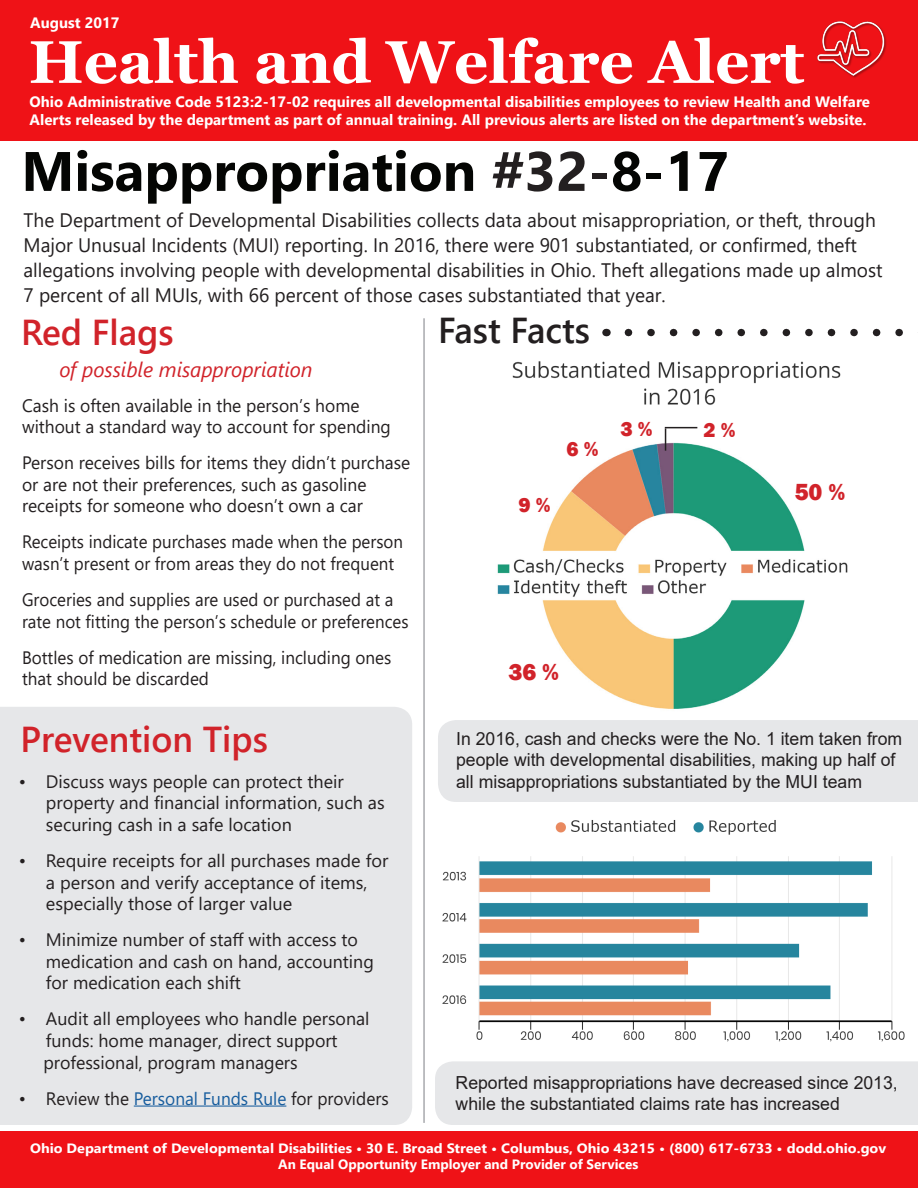
<style>
.page{position:relative;width:918px;height:1188px;background:#fff}
.page>*{position:absolute;margin:0;border:0;box-sizing:border-box;transform-origin:0 0}
.t1{font:700 60px "Georgia";color:#fff}
.t2{font:700 55.5px "Segoe UI";color:#040503}
.t3{font:600 36px "Segoe UI";color:#d1232a}
.t4{font:600 36px "Segoe UI";color:#231f20}
.t5{font:800 24px "Franklin Gothic";color:#d1232a}
.t6{font:italic 21px "Segoe UI";color:#d1232a}
.t7{font:800 21px "Franklin Gothic";color:#d1232a}
.t8{font:19.5px/25.2px "Segoe UI";color:#231f20}
.t9{font:18px/21.6px "Segoe UI";color:#231f20}
.t10{font:18px/21.6px "Arial";color:#231f20}
.t11{font:18px/21.6px "Segoe UI";color:#231f20;scale:.94 1}
.t12{font:18px/21.6px "Segoe UI";color:#231f20;scale:.95 1}
.t13{font:700 15px/18px "Segoe UI";color:#fff}
.t14{font:700 13.5px/16.2px "Segoe UI";color:#fff;text-align:center;scale:1.07 1}
.s1{color:#231f20}
.s2{color:#175d9e}
</style>
<div class="page">
<div style="left:0;top:707px;width:412px;height:418px;background:#e6e7e9"></div>
<div style="left:0;top:0;width:918px;height:140px;background:#ef1217"></div>
<img style="left:817px;top:21px;width:70px;height:57px">
<div style="left:0;top:1131px;width:918px;height:57px;background:#ef1217"></div>
<hr style="left:423px;top:318px;width:2px;height:805px;background:#a8a9ad">
<hr style="left:134px;top:1106px;width:152px;height:1px;background:#175d9e">
<img style="left:497px;top:436px;width:351px;height:273px">
<div style="left:438px;top:720px;width:480px;height:82px;background:#e6e7e9"></div>
<svg style="left:628px;top:329px;width:275px;height:7px"></svg>
<div style="left:435px;top:1061px;width:483px;height:64px;background:#e6e7e9"></div>
<svg style="left:665px;top:428px;width:1px;height:23px"></svg>
<hr style="left:665px;top:427px;width:32px;height:1px;background:#231f20">
<img style="left:512px;top:361px;width:329px;height:44px">
<img style="left:442px;top:820px;width:463px;height:222px">
<p class="t13" style="left:30px;top:13px;width:91px">August 2017</p>
<p class="t1" style="left:29px;top:24px;width:777px">Health and Welfare Alert</p>
<p class="t13" style="left:30px;top:93px;width:842px">Ohio Administrative Code 5123:2-17-02 requires all developmental disabilities employees to review Health and Welfare<br>Alerts released by the department as part of annual training. All previous alerts are listed on the department’s website.</p>
<p class="t2" style="left:21px;top:127px;width:709px">Misappropriation <span class="s1">#32-</span>8-17</p>
<p class="t8" style="left:24px;top:207px;width:861px">The Department of Developmental Disabilities collects data about misappropriation, or theft, through Major Unusual Incidents (MUI) reporting. In 2016, there were 901 substantiated, or confirmed, theft allegations involving people with developmental disabilities in Ohio. Theft allegations made up almost 7 percent of all MUIs, with 66 percent of those cases substantiated that year.</p>
<p class="t4" style="left:438px;top:302px;width:154px">Fast Facts</p>
<p class="t3" style="left:21px;top:303px;width:154px">Red Flags</p>
<p class="t6" style="left:60px;top:353px;width:255px">of possible misappropriation</p>
<p class="t9" style="left:22px;top:394px;width:339px">Cash is often available in the person’s home</p>
<p class="t9" style="left:22px;top:416px;width:370px">without a standard way to account for spending</p>
<p class="t9" style="left:22px;top:452px;width:390px">Person receives bills for items they didn’t purchase or are not their preferences, such as gasoline</p>
<p class="t9" style="left:22px;top:495px;width:342px">receipts for someone who doesn’t own a car</p>
<p class="t11" style="left:22px;top:531px;width:407px">Receipts indicate purchases made when the person wasn’t present or from areas they do not frequent</p>
<p class="t11" style="left:22px;top:588px;width:413px">Groceries and supplies are used or purchased at a rate not fitting the person’s schedule or preferences</p>
<p class="t12" style="left:22px;top:646px;width:390px">Bottles of medication are missing, including ones that should be discarded</p>
<p class="t3" style="left:20px;top:710px;width:249px">Prevention Tips</p>
<p class="t9" style="left:46px;top:770px;width:340px;text-indent:-27px">• Discuss ways people can protect their property and financial information, such as securing cash in a safe location</p>
<p class="t9" style="left:46px;top:849px;width:344px;text-indent:-27px">• Require receipts for all purchases made for a person and verify acceptance of items, especially those of larger value</p>
<p class="t9" style="left:46px;top:929px;width:329px;text-indent:-27px">• Minimize number of staff with access to medication and cash on hand, accounting for medication each shift</p>
<p class="t9" style="left:19px;top:1008px;width:352px;text-align:center">• Audit all employees who handle personal funds: home manager, direct support</p>
<p class="t9" style="left:43px;top:1051px;width:256px">professional, program managers</p>
<p class="t9" style="left:19px;top:1087px;width:371px">• Review the <span class="s2">Personal Funds Rule</span> for providers</p>
<p class="t7" style="left:518px;top:491px;width:34px">9 %</p>
<p class="t7" style="left:566px;top:435px;width:34px">6 %</p>
<p class="t7" style="left:620px;top:416px;width:34px">3 %</p>
<p class="t7" style="left:704px;top:416px;width:34px">2 %</p>
<p class="t5" style="left:795px;top:477px;width:52px">50 %</p>
<p class="t5" style="left:508px;top:657px;width:52px">36 %</p>
<p class="t10" style="left:456px;top:728px;width:448px">In 2016, cash and checks were the No. 1 item taken from people with developmental disabilities, making up half of</p>
<p class="t10" style="left:456px;top:771px;width:407px">all misappropriations substantiated by the MUI team</p>
<p class="t10" style="left:456px;top:1071px;width:444px">Reported misappropriations have decreased since 2013, while the substantiated claims rate has increased</p>
<p class="t14" style="left:30px;top:1140px;width:802px">Ohio Department of Developmental Disabilities • 30 E. Broad Street • Columbus, Ohio 43215 • (800) 617-6733 • dodd.ohio.gov<br>An Equal Opportunity Employer and Provider of Services</p>
</div>
